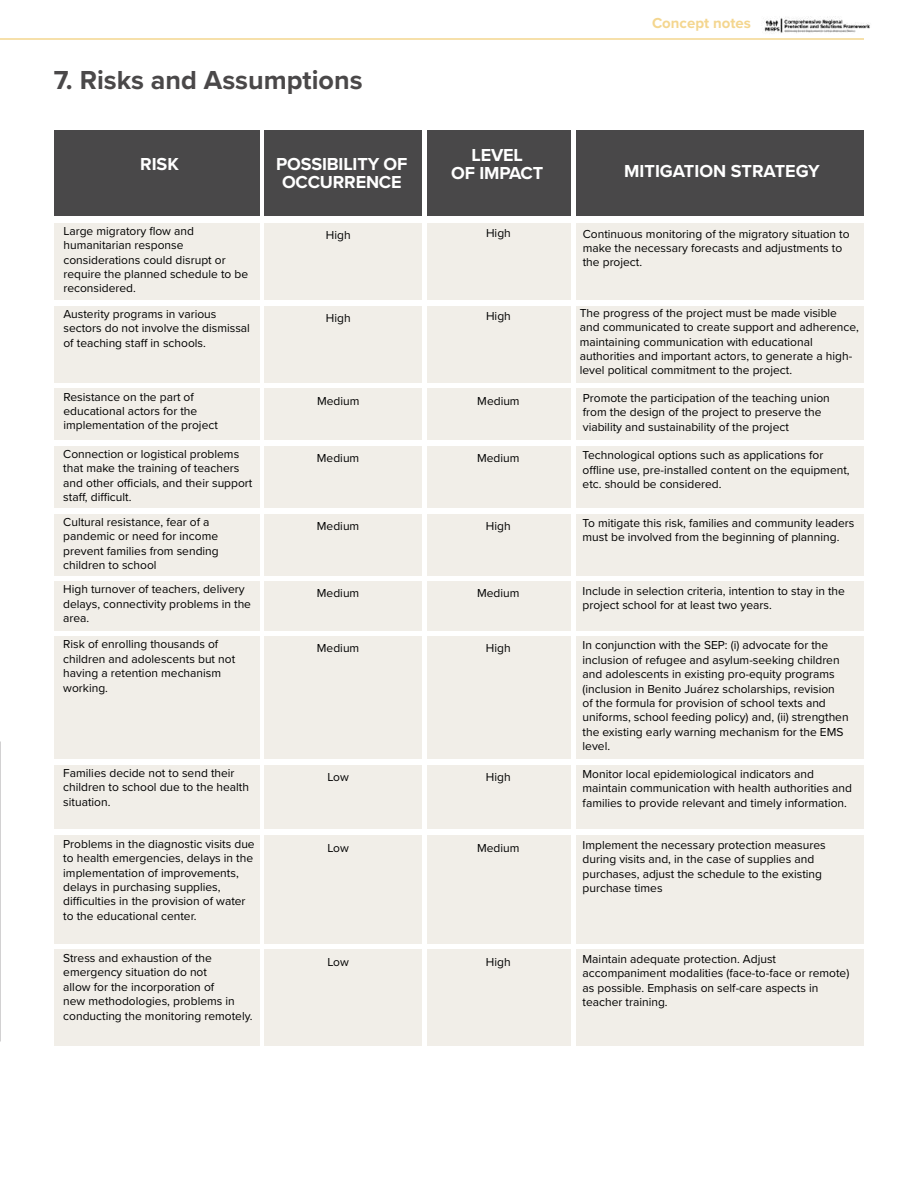
<style>
.page{position:relative;width:918px;height:1188px;background:#fff}
.page>*{position:absolute;margin:0;border:0;box-sizing:border-box;transform-origin:0 0}
.t1{font:700 27px "Proxima Nova";color:#4a4849}
.t2{font:700 18px/18px "Proxima Nova";letter-spacing:-.01em;color:#fff;text-align:center}
.t3{font:700 15px "Proxima Nova";color:#f4d68f}
.t4{font:12px/14.4px "Proxima Nova";color:#000}
</style>
<div class="page">
<hr style="left:0;top:38px;width:864px;height:2px;background:#f4d68f">
<img style="left:764px;top:17px;width:106px;height:16px">
<div style="left:54px;top:130px;width:810px;height:85px;background:#494849"></div>
<div style="left:54px;top:223px;width:810px;height:77px;background:#f1eee8"></div>
<div style="left:54px;top:306px;width:810px;height:76px;background:#f1eee8"></div>
<div style="left:54px;top:389px;width:810px;height:51px;background:#f1eee8"></div>
<div style="left:54px;top:446px;width:810px;height:62px;background:#f1eee8"></div>
<div style="left:54px;top:514px;width:810px;height:62px;background:#f1eee8"></div>
<div style="left:54px;top:581px;width:810px;height:50px;background:#f1eee8"></div>
<div style="left:54px;top:636px;width:810px;height:123px;background:#f1eee8"></div>
<div style="left:54px;top:765px;width:810px;height:64px;background:#f1eee8"></div>
<div style="left:54px;top:836px;width:810px;height:108px;background:#f1eee8"></div>
<div style="left:54px;top:950px;width:810px;height:96px;background:#f1eee8"></div>
<hr style="left:260px;top:120px;width:4px;height:936px;background:#fff">
<hr style="left:571px;top:129px;width:4px;height:957px;background:#fff">
<div style="left:422px;top:120px;width:5px;height:957px;background:#fff"></div>
<h1 class="t1" style="left:54px;top:60px;width:310px">7. Risks and Assumptions</h1>
<h2 class="t2" style="left:140px;top:155px;width:40px">RISK</h2>
<p class="t4" style="left:63px;top:223px;width:186px">Large migratory flow and humanitarian response considerations could disrupt or require the planned schedule to be reconsidered.</p>
<p class="t4" style="left:63px;top:306px;width:188px">Austerity programs in various sectors do not involve the dismissal of teaching staff in schools.</p>
<p class="t4" style="left:63px;top:389px;width:156px">Resistance on the part of educational actors for the implementation of the project</p>
<p class="t4" style="left:63px;top:446px;width:191px">Connection or logistical problems that make the training of teachers and other officials, and their support staff, difficult.</p>
<p class="t4" style="left:63px;top:514px;width:157px">Cultural resistance, fear of a pandemic or need for income prevent families from sending children to school</p>
<p class="t4" style="left:63px;top:582px;width:189px">High turnover of teachers, delivery delays, connectivity problems in the area.</p>
<p class="t4" style="left:63px;top:637px;width:173px">Risk of enrolling thousands of children and adolescents but not having a retention mechanism working.</p>
<h2 class="t2" style="left:276px;top:155px;width:133px">POSSIBILITY OF<br>OCCURRENCE</h2>
<h2 class="t2" style="left:451px;top:145px;width:93px">LEVEL<br>OF IMPACT</h2>
<p class="t4" style="left:326px;top:227px;width:26px">High</p>
<p class="t4" style="left:486px;top:226px;width:26px">High</p>
<p class="t4" style="left:326px;top:310px;width:26px">High</p>
<p class="t4" style="left:486px;top:308px;width:26px">High</p>
<p class="t4" style="left:317px;top:393px;width:44px">Medium</p>
<p class="t4" style="left:477px;top:393px;width:44px">Medium</p>
<p class="t4" style="left:317px;top:450px;width:44px">Medium</p>
<p class="t4" style="left:477px;top:450px;width:44px">Medium</p>
<p class="t4" style="left:317px;top:518px;width:44px">Medium</p>
<p class="t4" style="left:486px;top:518px;width:26px">High</p>
<p class="t4" style="left:317px;top:586px;width:44px">Medium</p>
<p class="t4" style="left:477px;top:586px;width:44px">Medium</p>
<p class="t4" style="left:317px;top:641px;width:44px">Medium</p>
<p class="t4" style="left:486px;top:640px;width:26px">High</p>
<p class="t4" style="left:63px;top:765px;width:187px">Families decide not to send their children to school due to the health situation.</p>
<p class="t4" style="left:63px;top:836px;width:193px">Problems in the diagnostic visits due to health emergencies, delays in the implementation of improvements, delays in purchasing supplies, difficulties in the provision of water to the educational center.</p>
<p class="t4" style="left:63px;top:950px;width:191px">Stress and exhaustion of the emergency situation do not<br>allow for the incorporation of<br>new methodologies, problems in conducting the monitoring remotely.</p>
<p class="t4" style="left:327px;top:769px;width:23px">Low</p>
<p class="t4" style="left:327px;top:840px;width:23px">Low</p>
<p class="t4" style="left:327px;top:954px;width:23px">Low</p>
<p class="t4" style="left:486px;top:769px;width:26px">High</p>
<p class="t4" style="left:477px;top:840px;width:44px">Medium</p>
<p class="t4" style="left:486px;top:954px;width:26px">High</p>
<p class="t3" style="left:652px;top:12px;width:100px">Concept notes</p>
<h2 class="t2" style="left:624px;top:162px;width:197px">MITIGATION STRATEGY</h2>
<p class="t4" style="left:583px;top:226px;width:268px">Continuous monitoring of the migratory situation to make the necessary forecasts and adjustments to the project.</p>
<p class="t4" style="left:580px;top:305px;width:281px">The progress of the project must be made visible and communicated to create support and adherence, maintaining communication with educational authorities and important actors, to generate a high&shy;level political commitment to the project.</p>
<p class="t4" style="left:583px;top:390px;width:249px">Promote the participation of the teaching union from the design of the project to preserve the viability and sustainability of the project</p>
<p class="t4" style="left:583px;top:447px;width:269px">Technological options such as applications for offline use, pre-installed content on the equipment, etc. should be considered.</p>
<p class="t4" style="left:583px;top:515px;width:273px">To mitigate this risk, families and community leaders must be involved from the beginning of planning.</p>
<p class="t4" style="left:583px;top:583px;width:264px">Include in selection criteria, intention to stay in the project school for at least two years.</p>
<p class="t4" style="left:583px;top:638px;width:268px">In conjunction with the SEP: (i) advocate for the inclusion of refugee and asylum-seeking children and adolescents in existing pro-equity programs (inclusion in Benito Juárez scholarships, revision<br>of the formula for provision of school texts and uniforms, school feeding policy) and, (ii) strengthen the existing early warning mechanism for the EMS level.</p>
<p class="t4" style="left:583px;top:766px;width:271px">Monitor local epidemiological indicators and maintain communication with health authorities and families to provide relevant and timely information.</p>
<p class="t4" style="left:583px;top:837px;width:245px">Implement the necessary protection measures during visits and, in the case of supplies and purchases, adjust the schedule to the existing purchase times</p>
<p class="t4" style="left:583px;top:951px;width:268px">Maintain adequate protection. Adjust accompaniment modalities (face-to-face or remote) as possible. Emphasis on self-care aspects in teacher training.</p>
</div>
